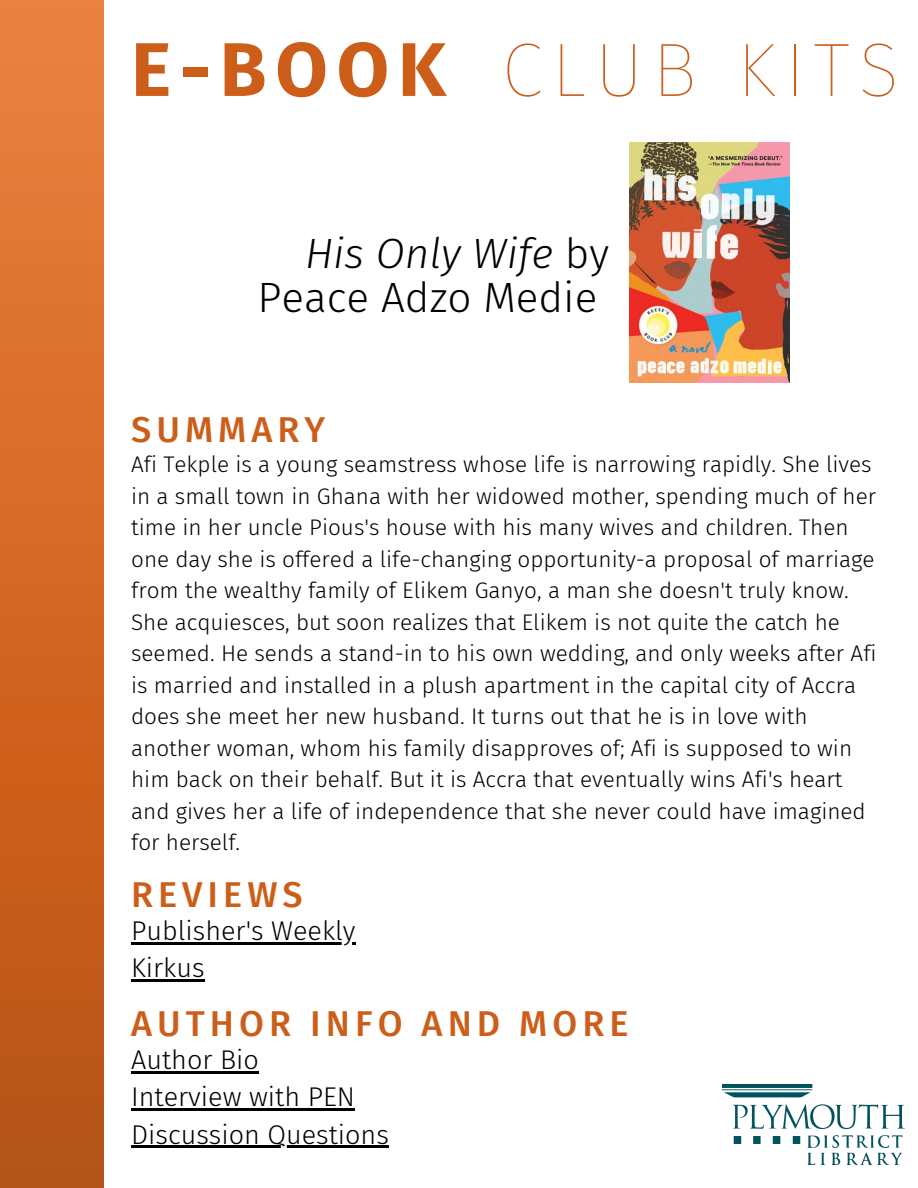
<style>
.page{position:relative;width:918px;height:1188px;background:#fff}
.page>*{position:absolute;margin:0;border:0;box-sizing:border-box;transform-origin:0 0}
.t1{font:100 75.9px "Fira Sans";letter-spacing:.115em;color:#cd5e1a}
.t2{font:300 42.3px/44.4px "Fira Sans";color:#000;text-align:right}
.t3{font:500 36px "Fira Sans";letter-spacing:.14em;color:#cd5e1a}
.t4{font:300 27px/37.2px "Fira Sans";color:#000}
.t5{font:300 22.5px/31.5px "Fira Sans";color:#000}
.s1{font-weight:700}
.s2{font-style:italic}
</style>
<div class="page">
<div style="left:0;top:0;width:103px;height:1188px;background:linear-gradient(to bottom,#ed813d,#b85011)"></div>
<img style="left:722px;top:1085px;width:183px;height:80px">
<img style="left:630px;top:142px;width:159px;height:241px">
<hr style="left:131px;top:942px;width:225px;height:2px;background:#000">
<hr style="left:131px;top:979px;width:74px;height:2px;background:#000">
<hr style="left:131px;top:1072px;width:128px;height:2px;background:#000">
<hr style="left:131px;top:1109px;width:224px;height:2px;background:#000">
<hr style="left:131px;top:1146px;width:258px;height:2px;background:#000">
<h1 class="t1" style="left:131px;top:25px;width:770px"><span class="s1">E-BOOK</span> CLUB KITS</h1>
<h2 class="t2" style="left:257px;top:231px;width:353px"><span class="s2">His Only Wife</span> by<br>Peace Adzo Medie</h2>
<h3 class="t3" style="left:131px;top:408px;width:195px">SUMMARY</h3>
<p class="t5" style="left:131px;top:449px;width:747px">Afi Tekple is a young seamstress whose life is narrowing rapidly. She lives in a small town in Ghana with her widowed mother, spending much of her time in her uncle Pious's house with his many wives and children. Then one day she is offered a life-changing opportunity-a proposal of marriage from the wealthy family of Elikem Ganyo, a man she doesn't truly know.<br>She acquiesces, but soon realizes that Elikem is not quite the catch he seemed. He sends a stand-in to his own wedding, and only weeks after Afi is married and installed in a plush apartment in the capital city of Accra does she meet her new husband. It turns out that he is in love with another woman, whom his family disapproves of; Afi is supposed to win him back on their behalf. But it is Accra that eventually wins Afi's heart and gives her a life of independence that she never could have imagined for herself.</p>
<h3 class="t3" style="left:131px;top:873px;width:173px">REVIEWS</h3>
<p class="t4" style="left:131px;top:912px;width:226px">Publisher's Weekly<br>Kirkus</p>
<h3 class="t3" style="left:131px;top:1003px;width:499px">AUTHOR INFO AND MORE</h3>
<p class="t4" style="left:131px;top:1042px;width:259px">Author Bio<br>Interview with PEN<br>Discussion Questions</p>
</div>
